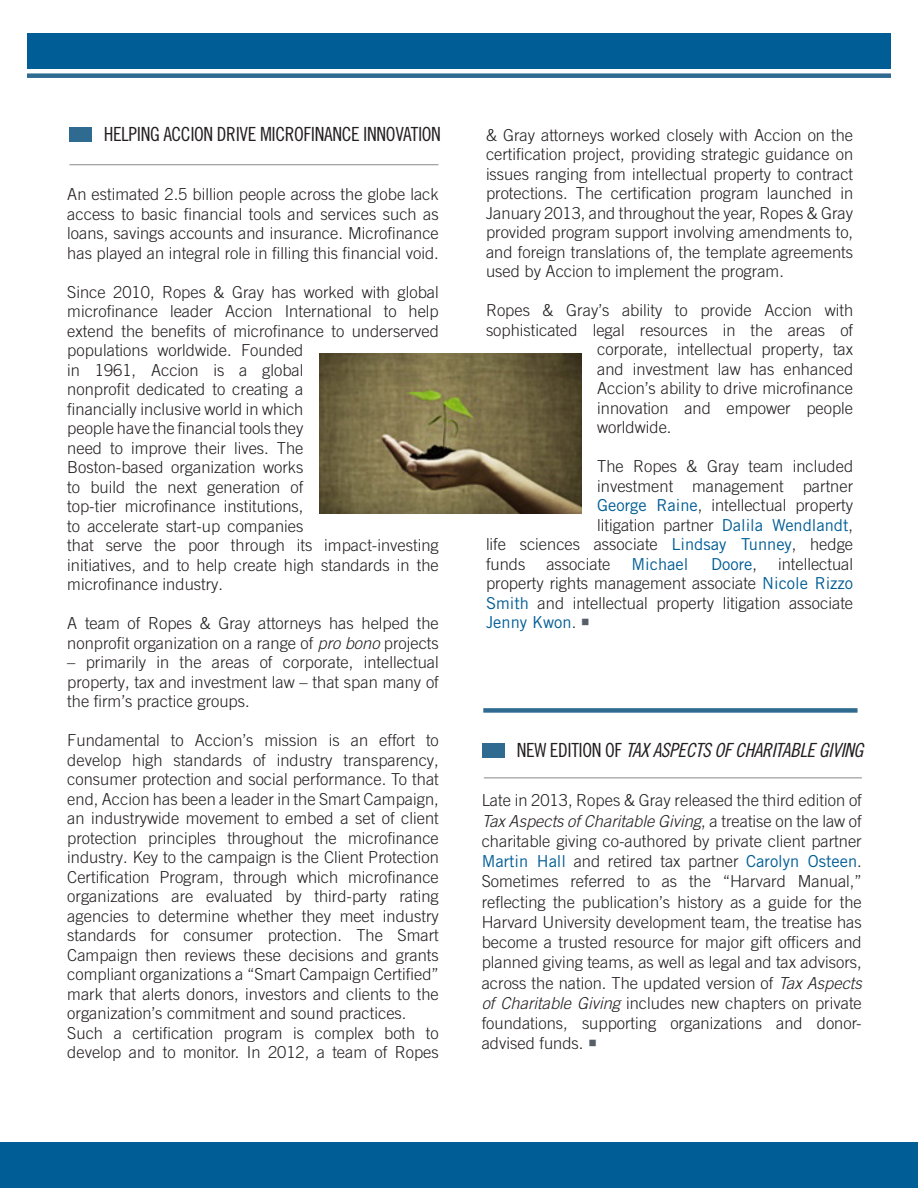
<style>
.page{position:relative;width:918px;height:1188px;background:#fff}
.page>*{position:absolute;margin:0;border:0;box-sizing:border-box;transform-origin:0 0}
.HEAD_TG18caps{font:19.5px "Trade Gothic LT Pro Cn 18";letter-spacing:-.02em;color:#231f20}
.HEAD_TG18caps-2{font:19.5px "Trade Gothic LT Pro Cn 18 Obl";letter-spacing:-.02em;color:#231f20}
.TEXT_TG_Regular{font:300 16.5px/19.5px "Trade Gothic LT Pro";color:#231f20;text-align:justify}
.TEXT_TG_Regular-2{font:16.5px "Trade Gothic LT Pro";color:#005d95}
.s1{font-style:italic}
.s2{font-weight:400;color:#005d95}
.s3{font-weight:300;color:#231f20}
.s4{color:#565f67}
.s5{font-family:"Trade Gothic LT Pro Cn 18"}
</style>
<div class="page">
<div style="left:0;top:1142px;width:918px;height:46px;background:#005d95"></div>
<div style="left:27px;top:33px;width:864px;height:36px;background:#005d95"></div>
<div style="left:69px;top:127px;width:23px;height:15px;background:#2f6a91"></div>
<hr style="left:69px;top:164px;width:369px;height:1px;background:#939598">
<div style="left:483px;top:743px;width:22px;height:15px;background:#2f6a91"></div>
<hr style="left:484px;top:777px;width:378px;height:1px;background:#939598">
<div style="left:27px;top:73px;width:864px;height:5px;background:#2f6a91"></div>
<div style="left:483px;top:708px;width:375px;height:5px;background:#2f6a91"></div>
<img style="left:320px;top:354px;width:261px;height:160px">
<p class="HEAD_TG18caps" style="left:104px;top:123px;width:339px">HELPING ACCION DRIVE MICROFINANCE INNOVATION</p>
<p class="TEXT_TG_Regular" style="left:67px;top:184px;width:373px">An estimated 2.5 billion people across the globe lack access to basic financial tools and services such as loans, savings accounts and insurance. Microfinance has played an integral role in filling this financial void.</p>
<p class="TEXT_TG_Regular" style="left:67px;top:282px;width:373px;text-align:left">Since 2010, Ropes &amp; Gray has worked with global microfinance leader Accion International to help extend the benefits of microfinance to underserved populations worldwide. Founded<br>in 1961, Accion is a global<br>nonprofit dedicated to creating a<br>financially inclusive world in which<br>people have the financial tools they<br>need to improve their lives. The<br>Boston-based organization works<br>to build the next generation of<br>top-tier microfinance institutions,<br>to accelerate start-up companies<br>that serve the poor through its impact-investing initiatives, and to help create high standards in the microfinance industry.</p>
<p class="TEXT_TG_Regular" style="left:67px;top:613px;width:373px">A team of Ropes &amp; Gray attorneys has helped the nonprofit organization on a range of <span class="s1">pro bono</span> projects</p>
<p class="TEXT_TG_Regular" style="left:67px;top:652px;width:373px">– primarily in the areas of corporate, intellectual property, tax and investment law – that span many of the firm’s practice groups.</p>
<p class="TEXT_TG_Regular" style="left:67px;top:730px;width:373px">Fundamental to Accion’s mission is an effort to develop high standards of industry transparency, consumer protection and social performance. To that end, Accion has been a leader in the Smart Campaign, an industrywide movement to embed a set of client protection principles throughout the microfinance industry. Key to the campaign is the Client Protection Certification Program, through which microfinance organizations are evaluated by third-party rating agencies to determine whether they meet industry standards for consumer protection. The Smart Campaign then reviews these decisions and grants compliant organizations a “Smart Campaign Certified” mark that alerts donors, investors and clients to the organization’s commitment and sound practices.</p>
<p class="TEXT_TG_Regular" style="left:67px;top:1023px;width:373px">Such a certification program is complex both to develop and to monitor. In 2012, a team of Ropes</p>
<p class="TEXT_TG_Regular" style="left:486px;top:125px;width:369px">&amp; Gray attorneys worked closely with Accion on the certification project, providing strategic guidance on issues ranging from intellectual property to contract protections. The certification program launched in January 2013, and throughout the year, Ropes &amp; Gray provided program support involving amendments to, and foreign translations of, the template agreements used by Accion to implement the program.</p>
<p class="TEXT_TG_Regular" style="left:486px;top:300px;width:369px">Ropes &amp; Gray’s ability to provide Accion with</p>
<p class="TEXT_TG_Regular" style="left:486px;top:320px;width:369px">sophisticated legal resources in the areas of</p>
<p class="TEXT_TG_Regular" style="left:597px;top:339px;width:257px">corporate, intellectual property, tax</p>
<p class="TEXT_TG_Regular" style="left:597px;top:359px;width:257px">and investment law has enhanced</p>
<p class="TEXT_TG_Regular" style="left:597px;top:378px;width:257px">Accion’s ability to drive microfinance</p>
<p class="TEXT_TG_Regular" style="left:597px;top:398px;width:257px">innovation and empower people</p>
<p class="TEXT_TG_Regular" style="left:597px;top:417px;width:76px">worldwide.</p>
<p class="TEXT_TG_Regular" style="left:597px;top:456px;width:257px">The Ropes &amp; Gray team included</p>
<p class="TEXT_TG_Regular" style="left:597px;top:476px;width:257px">investment management partner</p>
<p class="TEXT_TG_Regular" style="left:597px;top:495px;width:257px"><span class="s2">George Raine</span>, intellectual property</p>
<p class="TEXT_TG_Regular" style="left:597px;top:515px;width:257px">litigation partner <span class="s2">Dalila Wendlandt</span>,</p>
<p class="TEXT_TG_Regular" style="left:486px;top:534px;width:369px">life sciences associate <span class="s2">Lindsay Tunney</span>, hedge</p>
<p class="TEXT_TG_Regular" style="left:486px;top:554px;width:41px">funds</p>
<p class="TEXT_TG_Regular" style="left:546px;top:554px;width:66px">associate</p>
<p class="TEXT_TG_Regular-2" style="left:631px;top:554px;width:58px">Michael</p>
<p class="TEXT_TG_Regular-2" style="left:711px;top:554px;width:47px">Doore<span class="s3">,</span></p>
<p class="TEXT_TG_Regular" style="left:486px;top:554px;width:369px;text-indent:292px">intellectual property rights management associate <span class="s2">Nicole Rizzo Smith</span> and intellectual property litigation associate <span class="s2">Jenny Kwon</span>. <span class="s4">○</span></p>
<p class="HEAD_TG18caps-2" style="left:517px;top:739px;width:348px"><span class="s5">NEW EDITION OF</span> TAX ASPECTS OF CHARITABLE GIVING</p>
<p class="TEXT_TG_Regular" style="left:482px;top:790px;width:382px;line-height:20.2px">Late in 2013, Ropes &amp; Gray released the third edition of <span class="s1">Tax Aspects of Charitable Giving</span>, a treatise on the law of charitable giving co-authored by private client partner <span class="s2">Martin Hall</span> and retired tax partner <span class="s2">Carolyn Osteen</span>.<br>Sometimes referred to as the “Harvard Manual,” reflecting the publication’s history as a guide for the Harvard University development team, the treatise has become a trusted resource for major gift officers and planned giving teams, as well as legal and tax advisors, across the nation. The updated version of <span class="s1">Tax Aspects of Charitable Giving</span> includes new chapters on private foundations, supporting organizations and donor&shy;advised funds. <span class="s4">○</span></p>
</div>
